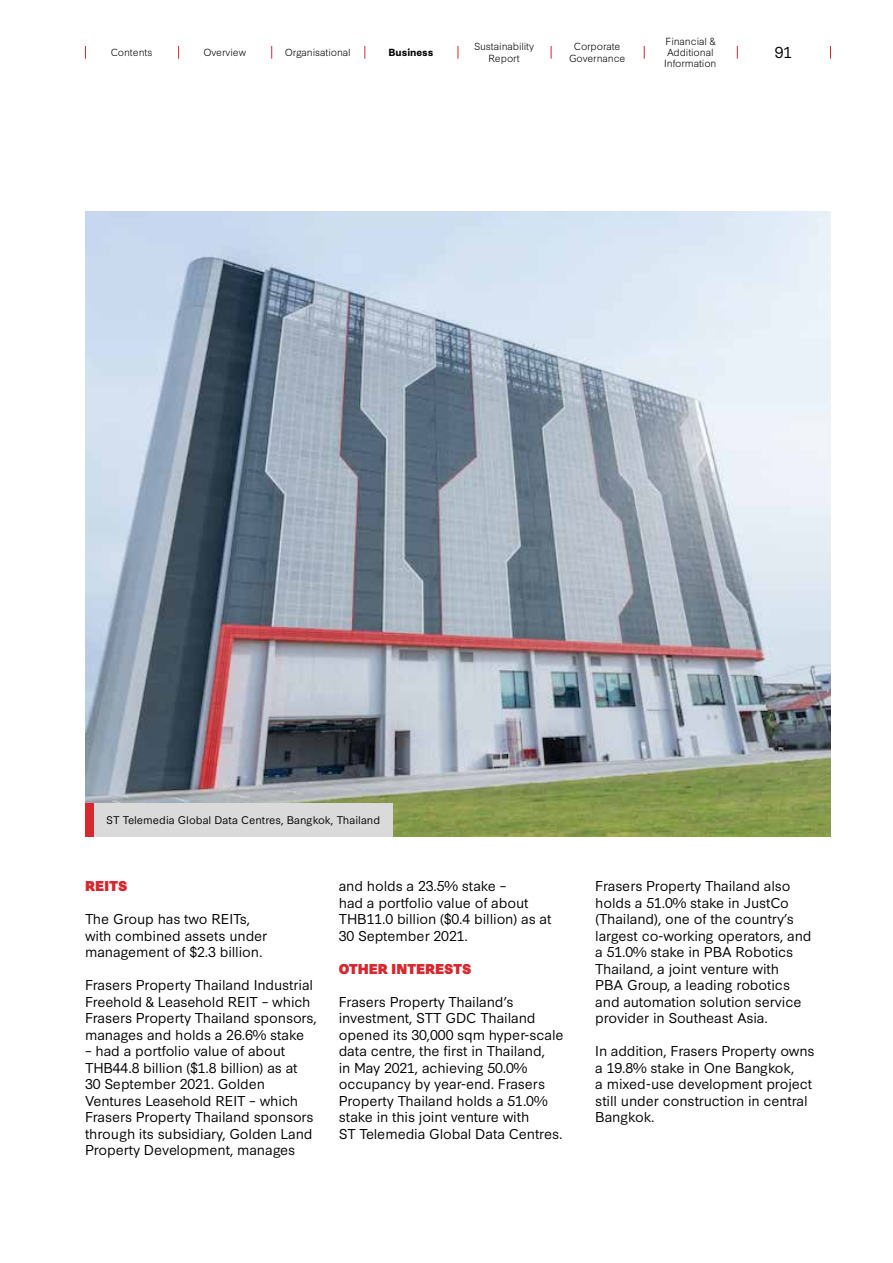
<style>
.page{position:relative;width:893px;height:1263px;background:#fff}
.page>*{position:absolute;margin:0;border:0;box-sizing:border-box;transform-origin:0 0}
.t1{font:15px "Synthese";color:#000}
.t2{font:13.5px/16.5px "Synthese";letter-spacing:-.01em;color:#000}
.t3{font:900 13.5px "Synthese";color:#d7282f}
.t4{font:10.5px "Synthese";color:#000}
.t5{font:300 9.75px/11.2px "Synthese";letter-spacing:-.01em;color:#000;text-align:center}
.t6{font:700 9.75px "Synthese";letter-spacing:-.01em;color:#000}
</style>
<div class="page">
<img style="left:85px;top:211px;width:746px;height:626px">
<div style="left:94px;top:803px;width:299px;height:34px;background:#dadada"></div>
<div style="left:85px;top:803px;width:9px;height:34px;background:#d7282f"></div>
<svg style="left:85px;top:46px;width:1px;height:13px"></svg>
<svg style="left:178px;top:46px;width:1px;height:13px"></svg>
<svg style="left:271px;top:46px;width:1px;height:13px"></svg>
<svg style="left:365px;top:46px;width:1px;height:13px"></svg>
<svg style="left:458px;top:46px;width:1px;height:13px"></svg>
<svg style="left:551px;top:46px;width:1px;height:13px"></svg>
<svg style="left:644px;top:46px;width:1px;height:13px"></svg>
<svg style="left:737px;top:46px;width:1px;height:13px"></svg>
<svg style="left:830px;top:46px;width:1px;height:13px"></svg>
<p class="t5" style="left:111px;top:46px;width:43px">Contents</p>
<p class="t5" style="left:203px;top:46px;width:44px">Overview</p>
<p class="t5" style="left:285px;top:46px;width:67px">Organisational</p>
<p class="t6" style="left:389px;top:45px;width:46px">Business</p>
<p class="t5" style="left:474px;top:40px;width:61px">Sustainability<br>Report</p>
<p class="t5" style="left:569px;top:40px;width:58px">Corporate<br>Governance</p>
<p class="t5" style="left:664px;top:35px;width:54px;text-align:left">Financial &amp;<br>Additional<br>Information</p>
<p class="t1" style="left:775px;top:40px;width:19px">91</p>
<p class="t4" style="left:106px;top:811px;width:275px">ST Telemedia Global Data Centres, Bangkok, Thailand</p>
<p class="t3" style="left:85px;top:875px;width:44px">REITS</p>
<p class="t2" style="left:85px;top:910px;width:184px">The Group has two REITs, with combined assets under management of $2.3 billion.</p>
<p class="t2" style="left:85px;top:976px;width:232px">Frasers Property Thailand Industrial Freehold &amp; Leasehold REIT – which Frasers Property Thailand sponsors, manages and holds a 26.6% stake</p>
<p class="t2" style="left:85px;top:1042px;width:230px">– had a portfolio value of about<br>THB44.8 billion ($1.8 billion) as at<br>30 September 2021. Golden<br>Ventures Leasehold REIT – which<br>Frasers Property Thailand sponsors through its subsidiary, Golden Land<br>Property Development, manages</p>
<p class="t2" style="left:339px;top:877px;width:214px">and holds a 23.5% stake –<br>had a portfolio value of about<br>THB11.0 billion ($0.4 billion) as at<br>30 September 2021.</p>
<p class="t3" style="left:339px;top:958px;width:134px">OTHER INTERESTS</p>
<p class="t2" style="left:339px;top:992px;width:227px">Frasers Property Thailand’s investment, STT GDC Thailand opened its 30,000 sqm hyper-scale data centre, the first in Thailand,<br>in May 2021, achieving 50.0% occupancy by year-end. Frasers<br>Property Thailand holds a 51.0% stake in this joint venture with<br>ST Telemedia Global Data Centres.</p>
<p class="t2" style="left:595px;top:877px;width:218px">Frasers Property Thailand also holds a 51.0% stake in JustCo (Thailand), one of the country’s largest co-working operators, and a 51.0% stake in PBA Robotics<br>Thailand, a joint venture with<br>PBA Group, a leading robotics and automation solution service provider in Southeast Asia.</p>
<p class="t2" style="left:595px;top:1042px;width:221px">In addition, Frasers Property owns a 19.8% stake in One Bangkok,<br>a mixed-use development project still under construction in central<br>Bangkok.</p>
</div>
